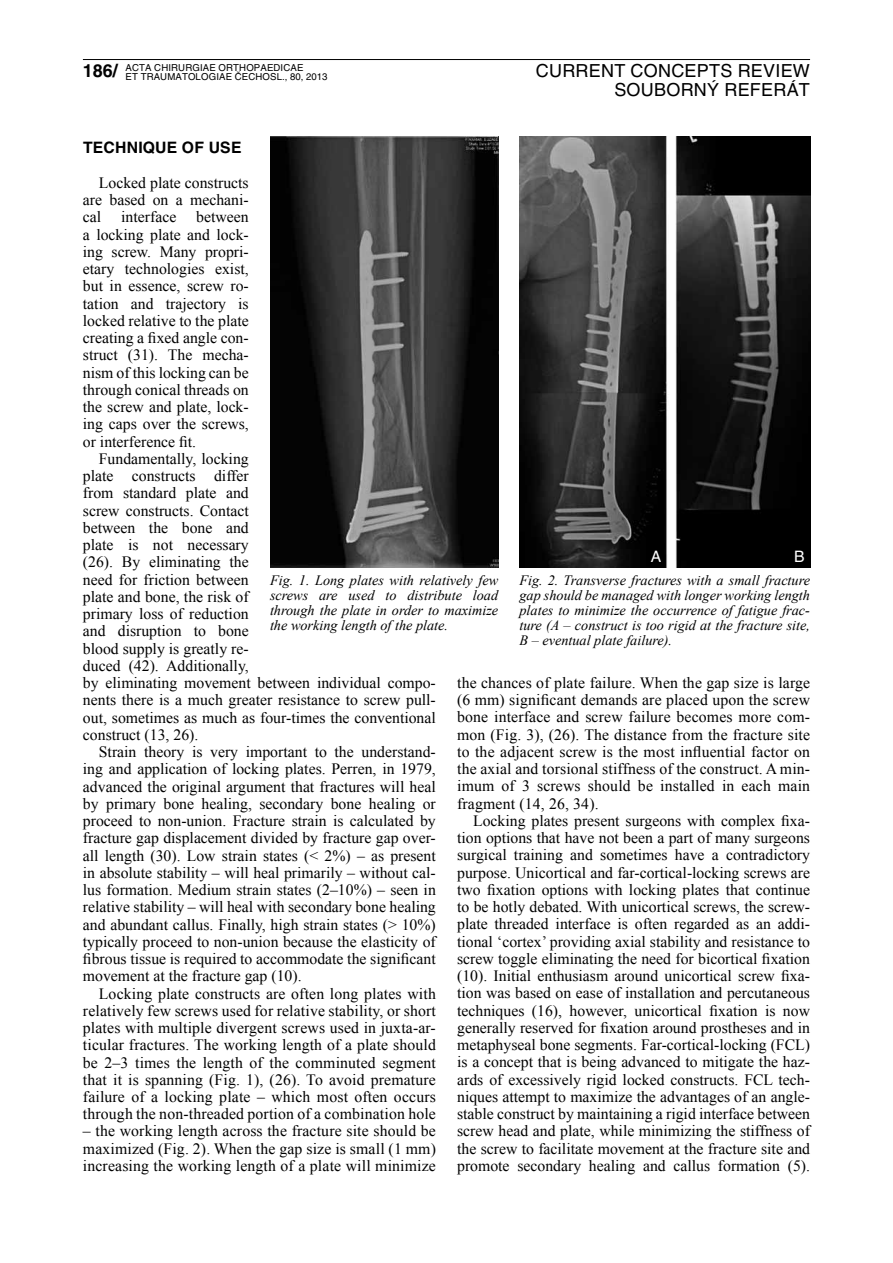
<style>
.page{position:relative;width:893px;height:1263px;background:#fff}
.page>*{position:absolute;margin:0;border:0;box-sizing:border-box;transform-origin:0 0}
.t1{font:18px/19px "Helvetica CE";letter-spacing:.015em;color:#000}
.t2{font:15.75px/17.2px "Times New Roman";color:#000;text-align:justify}
.t3{font:700 15.75px "Helvetica CE";letter-spacing:.015em;color:#000}
.t4{font:15.75px "Helvetica CE";color:#fff}
.t5{font:italic 14.25px/15px "Times New Roman";color:#000;text-align:justify}
.t6{font:9.6px/9.6px "Helvetica CE";letter-spacing:.015em;color:#000}
.s1{font-weight:700;font-size:18px}
</style>
<div class="page">
<hr style="left:83px;top:59px;width:727px;height:1px;background:#000">
<img style="left:270px;top:136px;width:228px;height:431px">
<img style="left:519px;top:136px;width:291px;height:431px">
<p class="t6" style="left:126px;top:63px;width:204px;text-indent:-43px"><span class="s1">186/</span> ACTA CHIRURGIAE ORTHOPAEDICAE<br>ET TRAUMATOLOGIAE ČECHOSL., 80, 2013</p>
<p class="t1" style="left:536px;top:61px;width:27px">CURRE</p>
<p class="t1" style="left:601px;top:61px;width:84px">NT CONCEPTS</p>
<p class="t1" style="left:614px;top:61px;width:197px;text-indent:123px">REVIEW<br>SOU BORNÝ RE FERÁT</p>
<p class="t3" style="left:83px;top:139px;width:22px">TECH</p>
<p class="t3" style="left:127px;top:139px;width:94px">NIQUE OF USE</p>
<p class="t2" style="left:83px;top:174px;width:167px;text-indent:16px">Locked plate constructs are based on a mechani&shy;cal</p>
<p class="t2" style="left:83px;top:208px;width:167px;text-indent:113px">between a locking plate and lock&shy;ing screw. Many propri&shy;etary technologies exist, but in essence, screw ro&shy;tation and trajectory is locked relative to the plate creating a fixed angle con&shy;struct (31). The mecha&shy;nism of this locking can be through conical threads on the screw and plate, lock&shy;ing caps over the screws, or interference fit.</p>
<p class="t2" style="left:83px;top:450px;width:354px;text-align:left;text-indent:16px">Fundamentally, locking<br>plate constructs differ<br>from standard plate and<br>screw constructs. Contact<br>between the bone and<br>plate is not necessary<br>(26). By eliminating the<br>need for friction between<br>plate and bone, the risk of<br>primary loss of reduction<br>and disruption to bone<br>blood supply is greatly re-<br>duced (42). Additionally,<br>by eliminating movement between individual compo&shy;nents there is a much greater resistance to screw pull&shy;out, sometimes as much as four-times the conventional construct (13, 26).</p>
<p class="t2" style="left:83px;top:743px;width:354px;text-indent:16px">Strain theory is very important to the understand&shy;ing and application of locking plates. Perren, in 1979, advanced the original argument that fractures will heal by primary bone healing, secondary bone healing or proceed to non-union. Fracture strain is calculated by fracture gap displacement divided by fracture gap over&shy;all length (30). Low strain states (&lt; 2%) – as present in absolute stability – will heal primarily – without cal&shy;lus formation. Medium strain states (2–10%) – seen in relative stability – will heal with secondary bone healing and abundant callus. Finally, high strain states (&gt; 10%) typically proceed to non-union because the elasticity of fibrous tissue is required to accommodate the significant movement at the fracture gap (10).</p>
<p class="t2" style="left:83px;top:984px;width:355px;text-indent:16px">Locking plate constructs are often long plates with relatively few screws used for relative stability, or short plates with multiple divergent screws used in juxta-ar&shy;ticular fractures. The working length of a plate should be 2–3 times the length of the comminuted segment that it is spanning (Fig. 1), (26). To avoid premature failure of a locking plate – which most often occurs through the non-threaded portion of a combination hole</p>
<p class="t2" style="left:83px;top:1122px;width:354px">– the working length across the fracture site should be maximized (Fig. 2). When the gap size is small (1 mm) increasing the working length of a plate will minimize</p>
<p class="t2" style="left:121px;top:208px;width:57px">interface</p>
<p class="t4" style="left:651px;top:548px;width:12px">A</p>
<p class="t4" style="left:794px;top:548px;width:10px">B</p>
<p class="t5" style="left:270px;top:573px;width:230px">Fig. 1. Long plates with relatively few screws are used to distribute load through the plate in order to maximize the working length of the plate.</p>
<p class="t5" style="left:519px;top:572px;width:292px">Fig. 2. Transverse fractures with a small fracture gap should be managed with longer working length plates to minimize the occurrence of fatigue frac&shy;ture (A – construct is too rigid at the fracture site, B – eventual plate failure).</p>
<p class="t2" style="left:457px;top:674px;width:355px">the chances of plate failure. When the gap size is large (6 mm) significant demands are placed upon the screw bone interface and screw failure becomes more com&shy;mon (Fig. 3), (26). The distance from the fracture site to the adjacent screw is the most influential factor on the axial and torsional stiffness of the construct. A min&shy;imum of 3 screws should be installed in each main fragment (14, 26, 34).</p>
<p class="t2" style="left:457px;top:812px;width:354px;text-indent:16px">Locking plates present surgeons with complex fixa&shy;tion options that have not been a part of many surgeons surgical training and sometimes have a contradictory purpose. Unicortical and far-cortical-locking screws are two fixation options with locking plates that continue to be hotly debated. With unicortical screws, the screw&shy;plate threaded interface is often regarded as an addi&shy;tional ‘cortex’ providing axial stability and resistance to screw toggle eliminating the need for bicortical fixation (10). Initial enthusiasm around unicortical screw fixa&shy;tion was based on ease of installation and percutaneous techniques (16), however, unicortical fixation is now generally reserved for fixation around prostheses and in metaphyseal bone segments. Far-cortical-locking (FCL) is a concept that is being advanced to mitigate the haz&shy;ards of excessively rigid locked constructs. FCL tech&shy;niques attempt to maximize the advantages of an angle&shy;stable construct by maintaining a rigid interface between screw head and plate, while minimizing the stiffness of the screw to facilitate movement at the fracture site and promote secondary healing and callus formation (5).</p>
</div>
